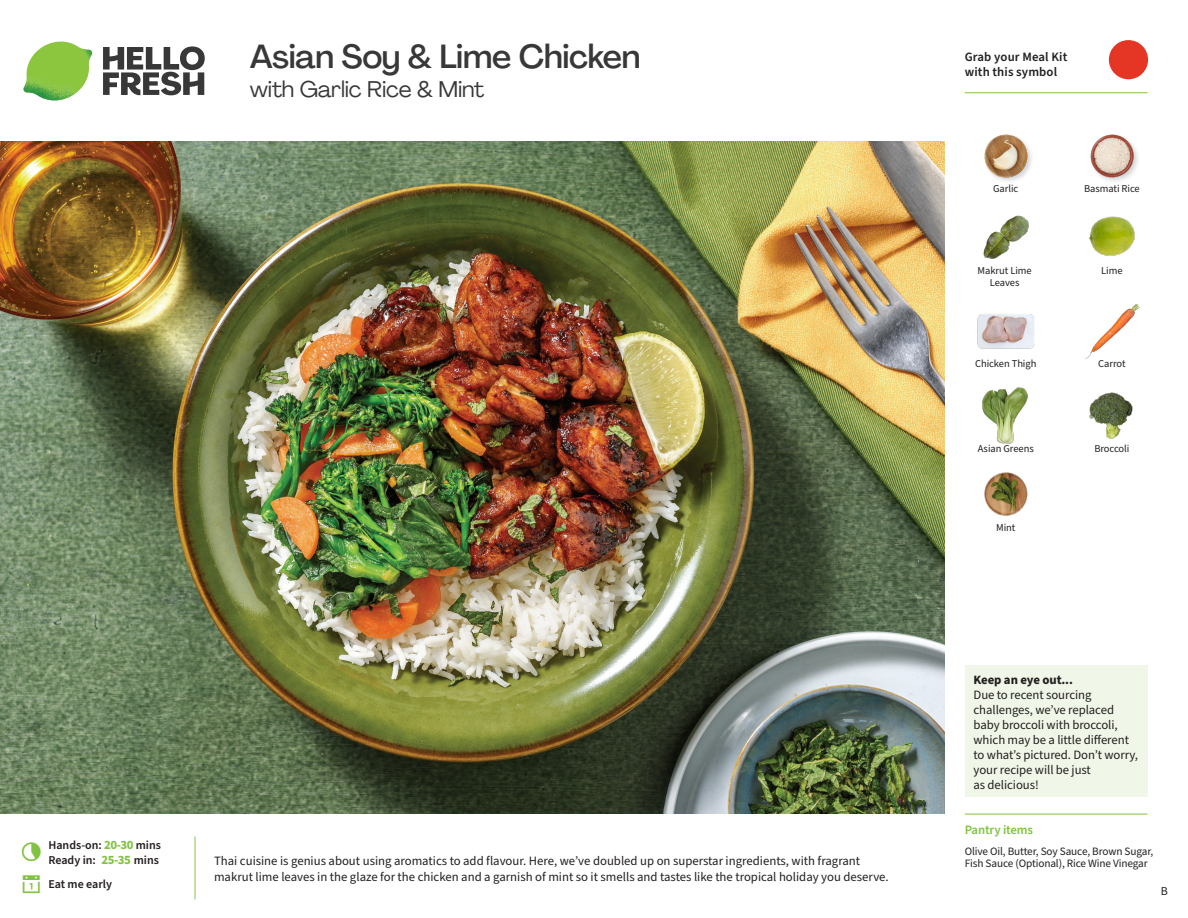
<style>
.page{position:relative;width:1188px;height:918px;background:#fff}
.page>*{position:absolute;margin:0;border:0;box-sizing:border-box;transform-origin:0 0}
._15_Titel_UK{font:500 33px "Agrandir";letter-spacing:-.015em;color:#383839}
._15_Titel_UK-2{font:22.5px "Agrandir";letter-spacing:-.01em;color:#383839}
.Step_6_Text_AU{font:12.75px/16.5px "Source Sans Pro";color:#231f20}
.Header_Back{font:12.75px/15px "Source Sans Pro";letter-spacing:-.005em;color:#231f20}
.t1{font:600 12.75px/15px "Source Sans Pro";letter-spacing:.01em;color:#231f20}
._04_Headers_Front{font:600 12.75px "Source Sans Pro";letter-spacing:-.01em;color:#81c340}
._04_Intro{font:600 12px "Source Sans Pro";color:#231f20}
.t2{font:12px "Source Sans Pro";color:#231f20}
._05_Pantry{font:11.25px/12px "Source Sans Pro";letter-spacing:-.01em;color:#231f20}
._18_FRONT_ingredient{font:10.5px/12px "Source Sans Pro";letter-spacing:-.005em;color:#231f20;text-align:center}
.s1{font-weight:700;font-size:12.75px;color:#81c340}
.s2{font-weight:700}
</style>
<div class="page">
<svg style="left:103px;top:46px;width:102px;height:49px"></svg>
<img style="left:23px;top:42px;width:69px;height:59px">
<img style="left:0;top:142px;width:945px;height:672px">
<div style="left:965px;top:666px;width:183px;height:131px;background:#f0f7e8"></div>
<img style="left:1085px;top:303px;width:55px;height:56px">
<img style="left:1089px;top:392px;width:44px;height:47px">
<img style="left:982px;top:387px;width:46px;height:57px">
<img style="left:984px;top:472px;width:44px;height:44px">
<img style="left:977px;top:314px;width:57px;height:35px">
<img style="left:983px;top:215px;width:47px;height:44px">
<img style="left:1089px;top:216px;width:46px;height:40px">
<img style="left:984px;top:134px;width:48px;height:47px">
<img style="left:1090px;top:134px;width:48px;height:47px">
<hr style="left:965px;top:814px;width:183px;height:1px;background:#81c340">
<svg style="left:1091px;top:40px;width:58px;height:54px"></svg>
<hr style="left:965px;top:92px;width:183px;height:1px;background:#81c340">
<p class="_15_Titel_UK" style="left:250px;top:37px;width:392px">Asian Soy &amp; Lime Chicken</p>
<p class="_15_Titel_UK-2" style="left:250px;top:75px;width:236px">with Garlic Rice &amp; Mint</p>
<p class="_04_Intro" style="left:48px;top:837px;width:114px">Hands-on: <span class="s1">20-30</span> mins</p>
<p class="_04_Intro" style="left:48px;top:852px;width:112px">Ready in: <span class="s1">25-35</span> mins</p>
<p class="_04_Intro" style="left:48px;top:876px;width:65px">Eat me early</p>
<p class="Step_6_Text_AU" style="left:214px;top:852px;width:676px">Thai cuisine is genius about using aromatics to add flavour. Here, we’ve doubled up on superstar ingredients, with fragrant makrut lime leaves in the glaze for the chicken and a garnish of mint so it smells and tastes like the tropical holiday you deserve.</p>
<p class="t1" style="left:965px;top:50px;width:104px">Grab your Meal Kit with this symbol</p>
<p class="_18_FRONT_ingredient" style="left:993px;top:182px;width:27px">Garlic</p>
<p class="_18_FRONT_ingredient" style="left:1084px;top:182px;width:57px">Basmati Rice</p>
<p class="_18_FRONT_ingredient" style="left:978px;top:265px;width:56px">Makrut Lime<br>Leaves</p>
<p class="_18_FRONT_ingredient" style="left:1101px;top:265px;width:23px">Lime</p>
<p class="_18_FRONT_ingredient" style="left:975px;top:358px;width:63px">Chicken Thigh</p>
<p class="_18_FRONT_ingredient" style="left:1098px;top:358px;width:29px">Carrot</p>
<p class="_18_FRONT_ingredient" style="left:978px;top:443px;width:58px">Asian Greens</p>
<p class="_18_FRONT_ingredient" style="left:1094px;top:443px;width:37px">Broccoli</p>
<p class="_18_FRONT_ingredient" style="left:996px;top:521px;width:21px">Mint</p>
<p class="Header_Back" style="left:974px;top:672px;width:166px"><span class="s2">Keep an eye out...<br></span>Due to recent sourcing challenges, we’ve replaced baby broccoli with broccoli, which may be a little different to what’s pictured. Don’t worry, your recipe will be just<br>as delicious!</p>
<p class="_04_Headers_Front" style="left:965px;top:821px;width:70px">Pantry items</p>
<p class="_05_Pantry" style="left:965px;top:846px;width:190px">Olive Oil, Butter, Soy Sauce, Brown Sugar,<br>Fish Sauce (Optional), Rice Wine Vinegar</p>
<p class="t2" style="left:1161px;top:883px;width:9px">B</p>
</div>
